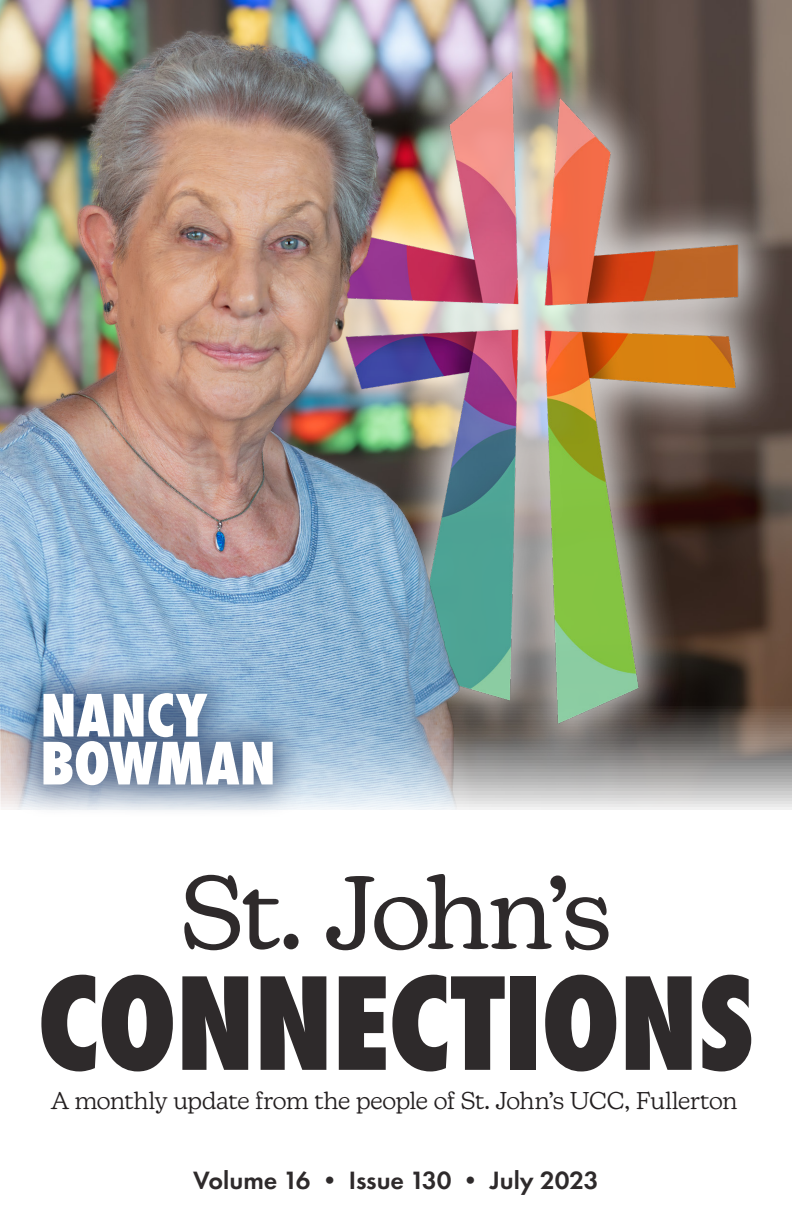
<style>
.page{position:relative;width:792px;height:1224px;background:#fff}
.page>*{position:absolute;margin:0;border:0;box-sizing:border-box;transform-origin:0 0}
.t1{font:800 condensed 124px "Futura";letter-spacing:-.01em;color:#2e2a2b}
.t2{font:102px "New Kansas";letter-spacing:-.035em;color:#2e2a2b}
.t3{font:800 condensed 56.6px "Futura";color:#fff}
.t4{font:600 26px "Futura PT";color:#2e2a2b}
.t5{font:300 24px "New Kansas";letter-spacing:-.01em;color:#231f20}
</style>
<div class="page">
<img style="left:2px;top:0;width:790px;height:810px">
<div style="left:9px;top:660px;width:298px;height:159px;background:#192e57;opacity:.63"></div>
<p class="t3" style="left:41px;top:677px;width:169px">NANCY</p>
<p class="t3" style="left:41px;top:725px;width:237px">BOWMAN</p>
<p class="t2" style="left:180px;top:852px;width:433px">St. John’s</p>
<p class="t1" style="left:37px;top:939px;width:719px">CONNECTIONS</p>
<p class="t5" style="left:51px;top:1086px;width:688px">A monthly update from the people of St. John’s UCC, Fullerton</p>
<p class="t4" style="left:193px;top:1164px;width:407px">Volume 16 • Issue 130 • July 2023</p>
</div>
